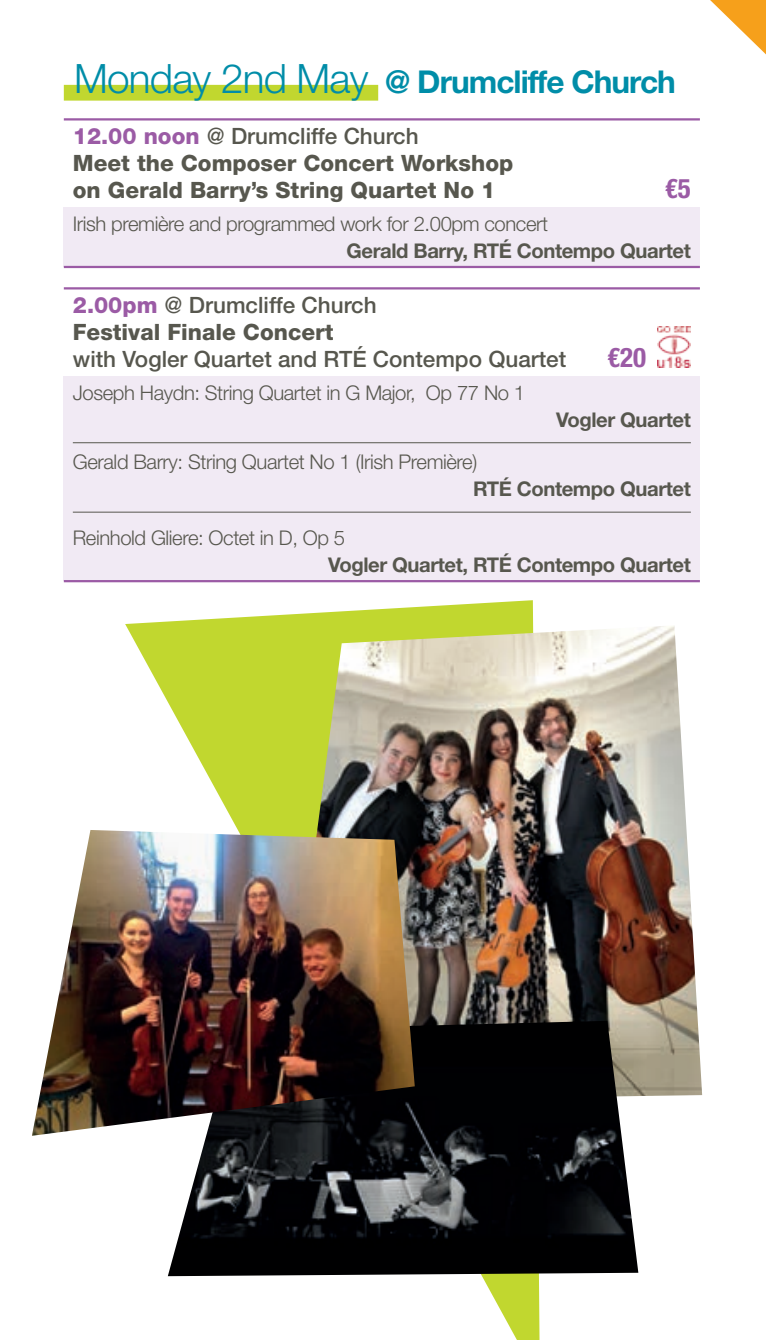
<style>
.page{position:relative;width:766px;height:1340px;background:#fff}
.page>*{position:absolute;margin:0;border:0;box-sizing:border-box;transform-origin:0 0}
.t1{font:700 31.5px "Helvetica Neue LT Std";letter-spacing:-.03em;color:#008da8}
.t2{font:700 condensed 27px "Helvetica Neue LT Std";color:#9b5ba5}
.t3{font:800 22.5px/27px "Helvetica Neue LT Std";color:#57574e}
.t4{font:500 22.5px "Helvetica Neue LT Std";color:#57574e}
.t5{font:300 20.25px "Helvetica Neue LT Std";letter-spacing:-.02em;color:#57574e}
.t6{font:700 20.25px "Helvetica Neue LT Std";letter-spacing:-.02em;color:#57574e}
.s1{font-weight:300;font-size:40.5px}
.s2{color:#9b5ba5}
.s3{font-weight:500}
</style>
<div class="page">
<svg style="left:125px;top:600px;width:414px;height:739px"></svg>
<div style="left:64px;top:85px;width:314px;height:16px;background:#c1d72f"></div>
<div style="left:64px;top:207px;width:635px;height:60px;background:#f1eaf4"></div>
<hr style="left:64px;top:118px;width:635px;height:2px;background:#9b5ba5">
<hr style="left:64px;top:266px;width:635px;height:2px;background:#9b5ba5">
<div style="left:64px;top:376px;width:635px;height:205px;background:#f1eaf4"></div>
<hr style="left:64px;top:287px;width:635px;height:2px;background:#9b5ba5">
<hr style="left:64px;top:580px;width:635px;height:2px;background:#9b5ba5">
<img style="left:657px;top:326px;width:33px;height:41px">
<hr style="left:73px;top:442px;width:617px;height:1px;background:#57574e">
<hr style="left:73px;top:512px;width:617px;height:1px;background:#57574e">
<img style="left:281px;top:625px;width:421px;height:471px">
<svg style="left:710px;top:0;width:55px;height:54px"></svg>
<img style="left:168px;top:1020px;width:470px;height:256px">
<img style="left:32px;top:830px;width:382px;height:305px">
<h1 class="t1" style="left:74px;top:62px;width:603px"><span class="s1">Monday 2nd May</span> @ Drumcliffe Church</h1>
<p class="t3" style="left:73px;top:123px;width:442px"><span class="s2">12.00 noon</span> <span class="s3">@ Drumcliffe Church<br></span>Meet the Composer Concert Workshop on Gerald Barry’s String Quartet No 1</p>
<h2 class="t2" style="left:664px;top:172px;width:27px">€5</h2>
<p class="t5" style="left:73px;top:211px;width:476px">Irish première and programmed work for 2.00pm concert</p>
<p class="t6" style="left:346px;top:238px;width:346px">Gerald Barry, RTÉ Contempo Quartet</p>
<p class="t3" style="left:73px;top:292px;width:305px"><span class="s2">2.00pm</span> <span class="s3">@ Drumcliffe Church<br></span>Festival Finale Concert</p>
<p class="t4" style="left:73px;top:346px;width:495px">with Vogler Quartet and RTÉ Contempo Quartet</p>
<h2 class="t2" style="left:607px;top:341px;width:40px">€20</h2>
<p class="t5" style="left:73px;top:380px;width:454px">Joseph Haydn: String Quartet in G Major, Op 77 No 1</p>
<p class="t6" style="left:556px;top:407px;width:136px">Vogler Quartet</p>
<p class="t5" style="left:73px;top:450px;width:406px">Gerald Barry: String Quartet No 1 (Irish Première)</p>
<p class="t6" style="left:473px;top:476px;width:219px">RTÉ Contempo Quartet</p>
<p class="t5" style="left:73px;top:525px;width:274px">Reinhold Gliere: Octet in D, Op 5</p>
<p class="t6" style="left:328px;top:552px;width:364px">Vogler Quartet, RTÉ Contempo Quartet</p>
</div>
